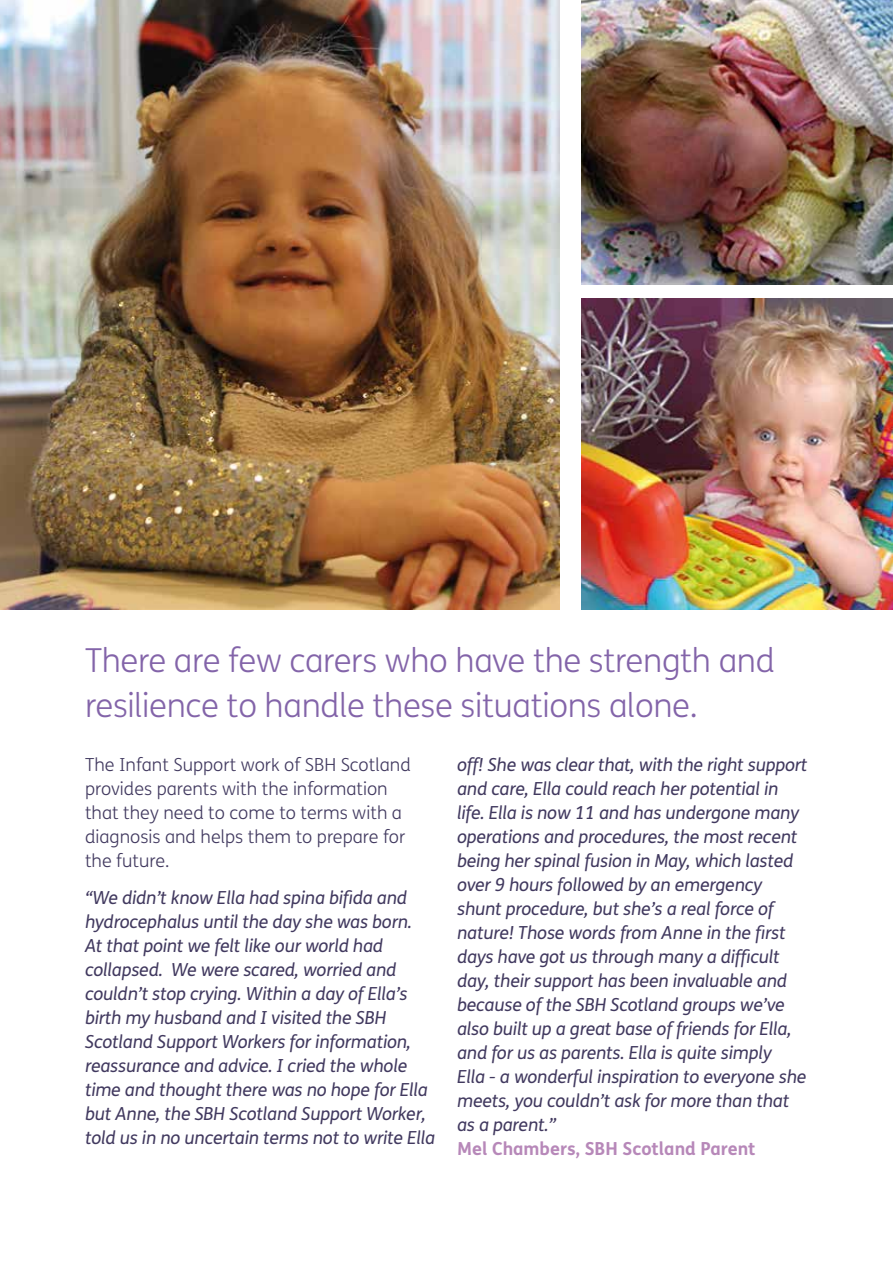
<style>
.page{position:relative;width:893px;height:1263px;background:#fff}
.page>*{position:absolute;margin:0;border:0;box-sizing:border-box;transform-origin:0 0}
.t1{font:300 33px/45px "FS Me";letter-spacing:-.01em;color:#8364a9}
.t2{font:italic 18px/24px "FS Me";letter-spacing:-.01em;color:#41395f}
.t3{font:300 18px/24px "FS Me";color:#41395f}
.t4{font:700 18px "FS Me";color:#b788b9}
</style>
<div class="page">
<img style="left:0;top:0;width:560px;height:609px">
<img style="left:581px;top:0;width:312px;height:284px">
<img style="left:581px;top:298px;width:312px;height:311px">
<h1 class="t1" style="left:85px;top:638px;width:691px">There are few carers who have the strength and resilience to handle these situations alone.</h1>
<p class="t3" style="left:85px;top:753px;width:327px">The Infant Support work of SBH Scotland provides parents with the information that they need to come to terms with a diagnosis and helps them to prepare for the future.</p>
<p class="t2" style="left:85px;top:886px;width:352px">“We didn’t know Ella had spina bifida and hydrocephalus until the day she was born.<br>At that point we felt like our world had collapsed. We were scared, worried and couldn’t stop crying. Within a day of Ella’s birth my husband and I visited the SBH Scotland Support Workers for information, reassurance and advice. I cried the whole time and thought there was no hope for Ella but Anne, the SBH Scotland Support Worker, told us in no uncertain terms not to write Ella</p>
<p class="t2" style="left:457px;top:753px;width:352px">off! She was clear that, with the right support and care, Ella could reach her potential in life. Ella is now 11 and has undergone many operations and procedures, the most recent being her spinal fusion in May, which lasted over 9 hours followed by an emergency shunt procedure, but she’s a real force of nature! Those words from Anne in the first days have got us through many a difficult day, their support has been invaluable and because of the SBH Scotland groups we’ve also built up a great base of friends for Ella, and for us as parents. Ella is quite simply<br>Ella - a wonderful inspiration to everyone she meets, you couldn’t ask for more than that as a parent.”</p>
<p class="t4" style="left:457px;top:1137px;width:300px">Mel Chambers, SBH Scotland Parent</p>
</div>
